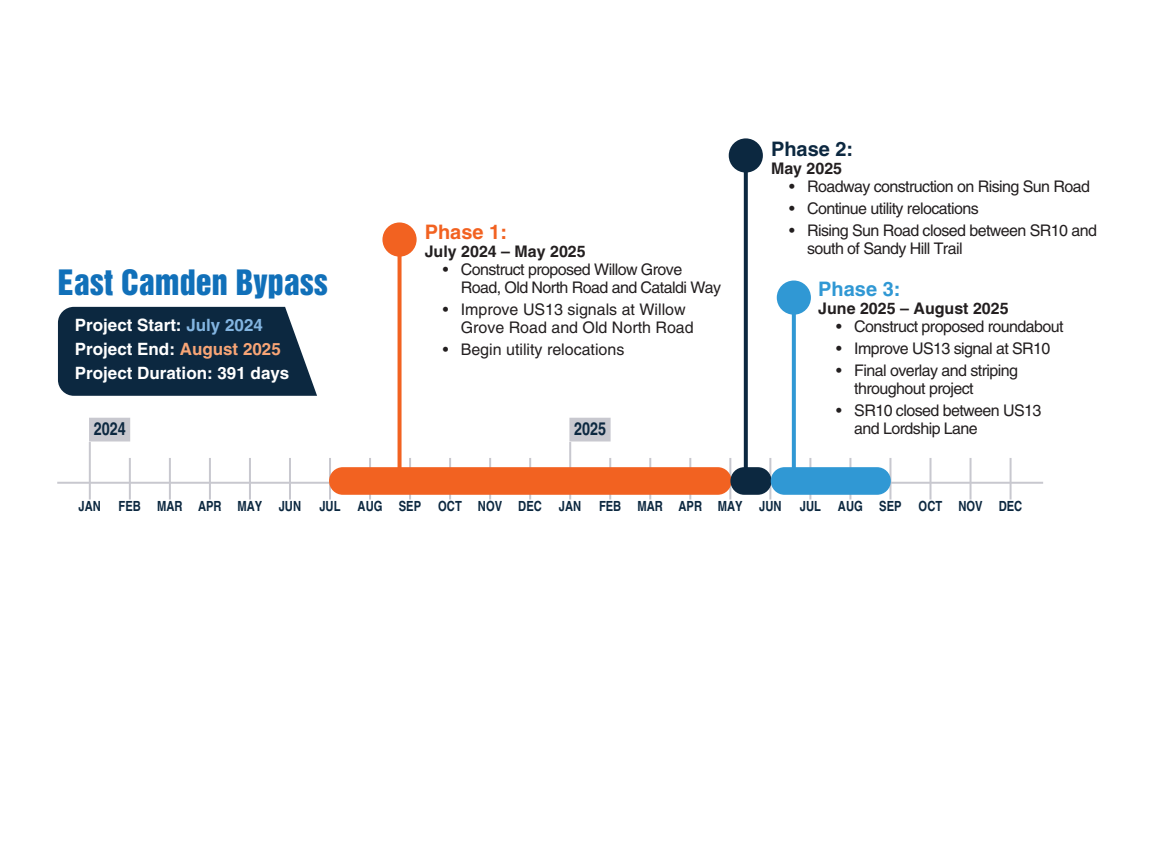
<style>
.page{position:relative;width:1152px;height:864px;background:#fff}
.page>*{position:absolute;margin:0;border:0;box-sizing:border-box;transform-origin:0 0}
.t1{font:32px "Helvetica Inserat Cyr Upright";color:#1170b9}
.t2{font:700 20px "Helvetica";color:#3098d4}
.t3{font:700 20px "Helvetica";color:#f26221}
.t4{font:700 20px "Helvetica";color:#0c2840}
.t5{font:700 18px "Helvetica";color:#0c2840;scale:.8 1}
.t6{font:700 17px/24px "Helvetica";color:#fff}
.t7{font:16px/18px "Helvetica";letter-spacing:-.035em;color:#231f20}
.t8{font:16px/18px "Helvetica";color:#231f20}
.t9{font:700 16px "Helvetica";color:#231f20}
.t10{font:700 14px "Helvetica";color:#0c2840;scale:.8 1}
.s1{color:#83b5e1}
.s2{color:#f8a576}
</style>
<div class="page">
<svg style="left:58px;top:307px;width:259px;height:89px;background:#1c364d"></svg>
<hr style="left:89px;top:442px;width:2px;height:58px;background:#c8c8cf">
<hr style="left:129px;top:458px;width:2px;height:42px;background:#c8c8cf">
<hr style="left:169px;top:458px;width:2px;height:42px;background:#c8c8cf">
<hr style="left:209px;top:458px;width:2px;height:42px;background:#c8c8cf">
<hr style="left:249px;top:458px;width:2px;height:42px;background:#c8c8cf">
<hr style="left:289px;top:458px;width:2px;height:42px;background:#c8c8cf">
<hr style="left:329px;top:458px;width:2px;height:42px;background:#c8c8cf">
<hr style="left:369px;top:458px;width:2px;height:42px;background:#c8c8cf">
<hr style="left:409px;top:458px;width:2px;height:42px;background:#c8c8cf">
<hr style="left:449px;top:458px;width:2px;height:42px;background:#c8c8cf">
<hr style="left:489px;top:458px;width:2px;height:42px;background:#c8c8cf">
<hr style="left:529px;top:458px;width:2px;height:42px;background:#c8c8cf">
<hr style="left:569px;top:442px;width:2px;height:58px;background:#c8c8cf">
<hr style="left:609px;top:458px;width:2px;height:42px;background:#c8c8cf">
<hr style="left:649px;top:458px;width:2px;height:42px;background:#c8c8cf">
<hr style="left:689px;top:458px;width:2px;height:42px;background:#c8c8cf">
<hr style="left:729px;top:458px;width:2px;height:42px;background:#c8c8cf">
<hr style="left:769px;top:458px;width:2px;height:42px;background:#c8c8cf">
<hr style="left:809px;top:458px;width:2px;height:42px;background:#c8c8cf">
<hr style="left:849px;top:458px;width:2px;height:42px;background:#c8c8cf">
<hr style="left:889px;top:458px;width:2px;height:42px;background:#c8c8cf">
<hr style="left:930px;top:458px;width:2px;height:42px;background:#c8c8cf">
<hr style="left:970px;top:458px;width:2px;height:42px;background:#c8c8cf">
<hr style="left:1010px;top:458px;width:2px;height:42px;background:#c8c8cf">
<hr style="left:57px;top:482px;width:986px;height:2px;background:#c8c8cf">
<div style="left:89px;top:418px;width:41px;height:24px;background:#c8c8cf;border:2px solid #c8c8cf"></div>
<div style="left:569px;top:418px;width:42px;height:24px;background:#c8c8cf;border:2px solid #c8c8cf"></div>
<div style="left:330px;top:468px;width:401px;height:26px;background:#f26221;border-radius:13px"></div>
<div style="left:329px;top:467px;width:403px;height:28px;border:2px solid #f26221;border-radius:13px"></div>
<div style="left:731px;top:468px;width:40px;height:26px;background:#0c2840;border-radius:13px"></div>
<div style="left:730px;top:467px;width:42px;height:28px;border:2px solid #0c2840;border-radius:13px"></div>
<div style="left:772px;top:468px;width:118px;height:26px;background:#3098d4;border-radius:13px"></div>
<div style="left:771px;top:467px;width:120px;height:28px;border:2px solid #3098d4;border-radius:13px"></div>
<div style="left:777px;top:281px;width:34px;height:34px;background:#3098d4;border-radius:50%"></div>
<svg style="left:792px;top:314px;width:4px;height:156px"></svg>
<div style="left:382px;top:222px;width:35px;height:35px;background:#f26221;border-radius:50%"></div>
<svg style="left:398px;top:256px;width:4px;height:214px"></svg>
<div style="left:729px;top:138px;width:34px;height:35px;background:#0c2840;border-radius:50%"></div>
<svg style="left:744px;top:172px;width:4px;height:298px"></svg>
<h1 class="t1" style="left:58px;top:264px;width:272px">East Camden Bypass</h1>
<p class="t6" style="left:75px;top:313px;width:216px">Project Start: <span class="s1">July 2024<br></span>Project End: <span class="s2">August 2025<br></span>Project Duration: 391 days</p>
<p class="t3" style="left:425px;top:220px;width:84px">Phase 1:</p>
<p class="t9" style="left:425px;top:242px;width:162px">July 2024 – May 2025</p>
<p class="t7" style="left:461px;top:261px;width:262px;text-indent:-18px">• Construct proposed Willow Grove<br>Road, Old North Road and Cataldi Way</p>
<p class="t8" style="left:461px;top:301px;width:234px;text-indent:-18px">• Improve US13 signals at Willow<br>Grove Road and Old North Road</p>
<p class="t8" style="left:443px;top:341px;width:183px">• Begin utility relocations</p>
<p class="t5" style="left:94px;top:418px;width:42px">2024</p>
<p class="t5" style="left:574px;top:418px;width:42px">2025</p>
<p class="t4" style="left:771px;top:136px;width:84px">Phase 2:</p>
<p class="t9" style="left:771px;top:158px;width:73px">May 2025</p>
<p class="t7" style="left:789px;top:177px;width:302px">• Roadway construction on Rising Sun Road</p>
<p class="t7" style="left:789px;top:199px;width:191px">• Continue utility relocations</p>
<p class="t7" style="left:807px;top:221px;width:291px;text-indent:-18px">• Rising Sun Road closed between SR10 and south of Sandy Hill Trail</p>
<p class="t2" style="left:818px;top:277px;width:84px">Phase 3:</p>
<p class="t9" style="left:818px;top:299px;width:192px">June 2025 – August 2025</p>
<p class="t7" style="left:836px;top:318px;width:229px">• Construct proposed roundabout</p>
<p class="t7" style="left:836px;top:340px;width:216px">• Improve US13 signal at SR10</p>
<p class="t7" style="left:854px;top:362px;width:165px;text-indent:-18px">• Final overlay and striping throughout project</p>
<p class="t7" style="left:854px;top:402px;width:189px;text-indent:-18px">• SR10 closed between US13 and Lordship Lane</p>
<p class="t10" style="left:79px;top:498px;width:30px">JAN</p>
<p class="t10" style="left:119px;top:498px;width:230px">FEB MAR APR MAY JUN</p>
<p class="t10" style="left:319px;top:498px;width:329px">JUL AUG SEP OCT NOV DEC JAN</p>
<p class="t10" style="left:599px;top:498px;width:230px">FEB MAR APR MAY JUN</p>
<p class="t10" style="left:800px;top:498px;width:280px">JUL AUG SEP OCT NOV DEC</p>
</div>
